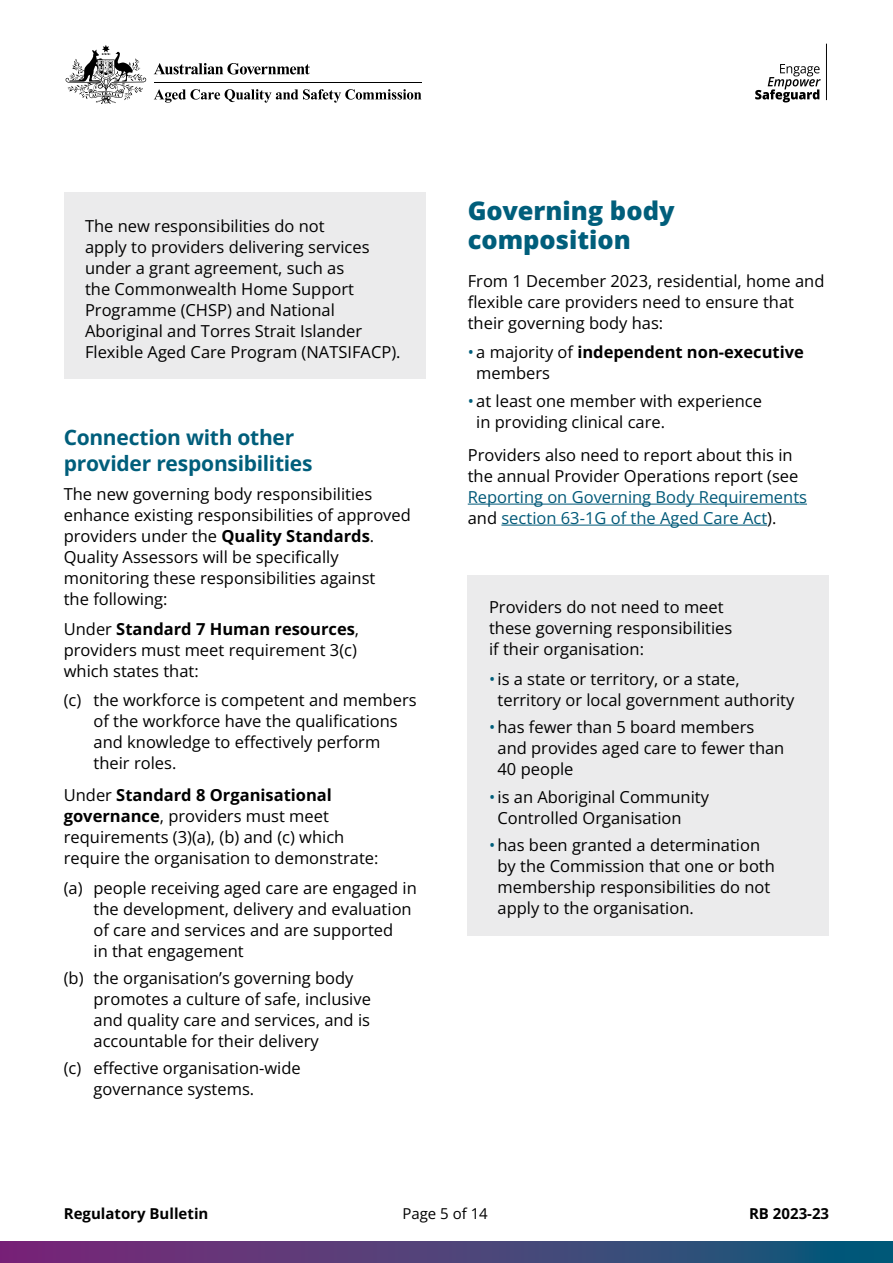
<style>
.page{position:relative;width:893px;height:1263px;background:#fff}
.page>*{position:absolute;margin:0;border:0;box-sizing:border-box;transform-origin:0 0}
.t1{font:800 25.5px/28.5px "Open Sans";color:#005e7b}
.t2{font:700 21px/25.5px "Open Sans";letter-spacing:-.015em;color:#005e7b}
.BODY_COPY{font:16.5px/21px "Open Sans";color:#000}
.bullets_alpha_L1{font:16.5px/21px "Open Sans";color:#000}
.t3{font:700 16.5px/21px "Open Sans";color:#000}
.t4{font:700 15px "Open Sans";color:#000}
.t5{font:15px "Open Sans";color:#000}
.s1{font-weight:700}
.s2{font-weight:400;color:#005e7b}
.s3{font-weight:400}
.s4{color:#005e7b}
.s5{color:#005978}
</style>
<div class="page">
<svg style="left:154px;top:89px;width:267px;height:14px"></svg>
<svg style="left:154px;top:63px;width:156px;height:11px"></svg>
<svg style="left:66px;top:45px;width:80px;height:59px"></svg>
<hr style="left:154px;top:82px;width:267px;height:1px;background:#000">
<svg style="left:755px;top:64px;width:66px;height:38px"></svg>
<hr style="left:826px;top:44px;width:1px;height:56px;background:#000">
<svg style="left:0;top:1242px;width:893px;height:21px;background:#484179"></svg>
<div style="left:64px;top:193px;width:361px;height:186px;background:#ebebec"></div>
<hr style="left:468px;top:504px;width:339px;height:1px;background:#005978">
<hr style="left:501px;top:525px;width:266px;height:1px;background:#005978">
<div style="left:468px;top:575px;width:361px;height:360px;background:#ebebec"></div>
<p class="BODY_COPY" style="left:85px;top:215px;width:317px">The new responsibilities do not<br>apply to providers delivering services under a grant agreement, such as<br>the Commonwealth Home Support Programme (CHSP) and National Aboriginal and Torres Strait Islander Flexible Aged Care Program (NATSIFACP).</p>
<h3 class="t2" style="left:64px;top:424px;width:250px">Connection with other provider responsibilities</h3>
<p class="BODY_COPY" style="left:64px;top:483px;width:349px">The new governing body responsibilities enhance existing responsibilities of approved providers under the <span class="s1">Quality Standards</span>.<br>Quality Assessors will be specifically monitoring these responsibilities against<br>the following:</p>
<p class="BODY_COPY" style="left:64px;top:618px;width:297px">Under <span class="s1">Standard 7 Human resources</span>, providers must meet requirement 3(c) which states that:</p>
<p class="bullets_alpha_L1" style="left:94px;top:689px;width:325px;text-indent:-30px">(c) the workforce is competent and members of the workforce have the qualifications and knowledge to effectively perform their roles.</p>
<p class="BODY_COPY" style="left:64px;top:784px;width:316px">Under <span class="s1">Standard 8 Organisational governance</span>, providers must meet requirements (3)(a), (b) and (c) which require the organisation to demonstrate:</p>
<p class="BODY_COPY" style="left:94px;top:877px;width:325px;text-indent:-30px">(a) people receiving aged care are engaged in the development, delivery and evaluation of care and services and are supported<br>in that engagement</p>
<p class="BODY_COPY" style="left:94px;top:967px;width:279px;text-indent:-30px">(b) the organisation’s governing body promotes a culture of safe, inclusive and quality care and services, and is accountable for their delivery</p>
<p class="BODY_COPY" style="left:94px;top:1057px;width:209px;text-indent:-30px">(c) effective organisation-wide governance systems.</p>
<h2 class="t1" style="left:468px;top:196px;width:209px">Governing body composition</h2>
<p class="BODY_COPY" style="left:468px;top:270px;width:358px">From 1 December 2023, residential, home and flexible care providers need to ensure that their governing body has:</p>
<p class="t3" style="left:476px;top:341px;width:329px;text-indent:-9px"><span class="s2">•</span> <span class="s3">a majority of</span> independent non-executive <span class="s3">members</span></p>
<p class="BODY_COPY" style="left:476px;top:390px;width:287px;text-indent:-9px"><span class="s4">•</span> at least one member with experience in providing clinical care.</p>
<p class="BODY_COPY" style="left:468px;top:444px;width:341px">Providers also need to report about this in the annual Provider Operations report (see <span class="s5">Reporting on Governing Body Requirements </span>and <span class="s5">section 63-1G of the Aged Care Act</span>).</p>
<p class="BODY_COPY" style="left:489px;top:597px;width:245px">Providers do not need to meet these governing responsibilities if their organisation:</p>
<p class="BODY_COPY" style="left:497px;top:668px;width:298px;text-indent:-9px"><span class="s4">•</span>is a state or territory, or a state, territory or local government authority</p>
<p class="BODY_COPY" style="left:497px;top:716px;width:288px;text-indent:-9px"><span class="s4">•</span>has fewer than 5 board members and provides aged care to fewer than<br>40 people</p>
<p class="BODY_COPY" style="left:497px;top:786px;width:213px;text-indent:-9px"><span class="s4">•</span>is an Aboriginal Community<br>Controlled Organisation</p>
<p class="BODY_COPY" style="left:497px;top:834px;width:279px;text-indent:-9px"><span class="s4">•</span>has been granted a determination by the Commission that one or both membership responsibilities do not apply to the organisation.</p>
<p class="t4" style="left:64px;top:1204px;width:146px">Regulatory Bulletin</p>
<p class="t5" style="left:402px;top:1204px;width:87px">Page 5 of 14</p>
<p class="t4" style="left:749px;top:1204px;width:82px">RB 2023-23</p>
</div>
